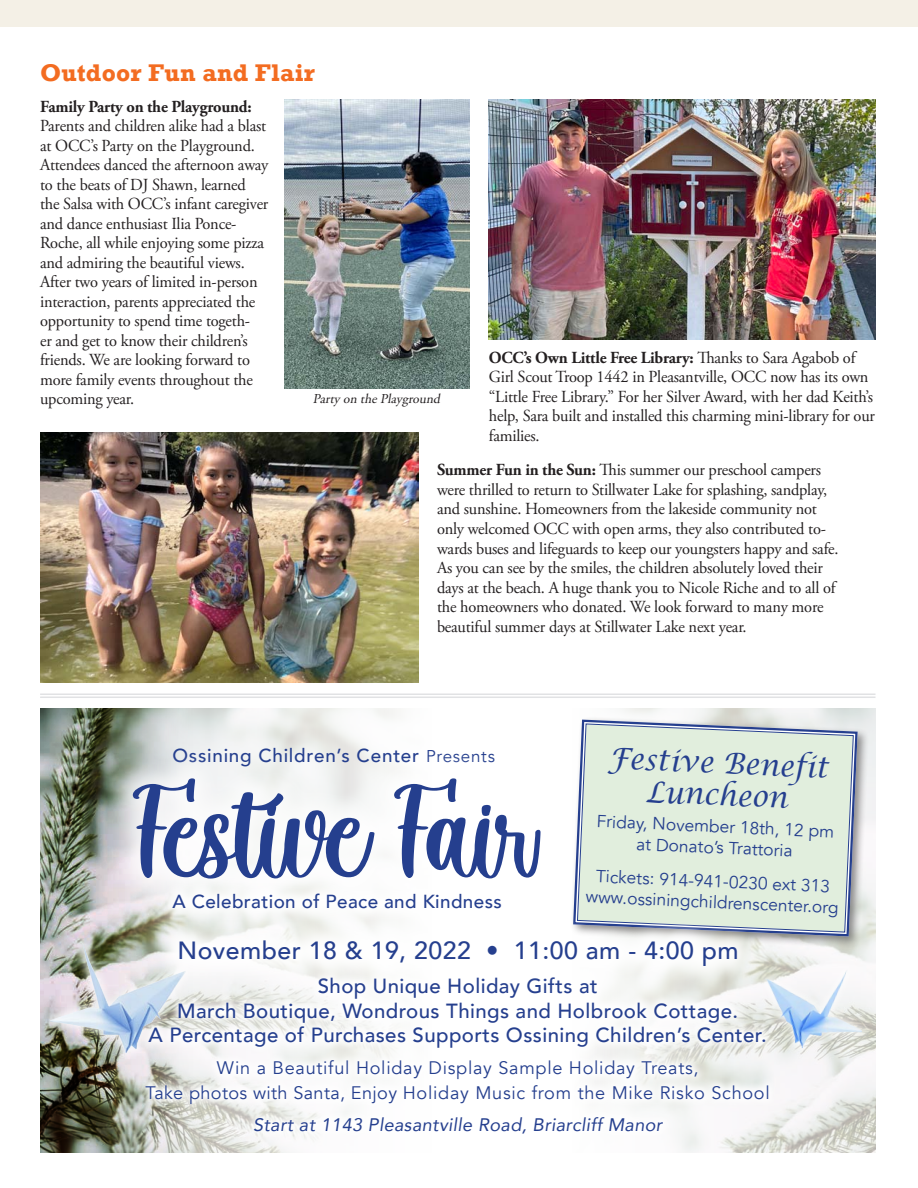
<style>
.page{position:relative;width:918px;height:1188px;background:#fff}
.page>*{position:absolute;margin:0;border:0;box-sizing:border-box;transform-origin:0 0}
.t1{font:129px "Winter Creative";letter-spacing:-.02em;color:#253f8e}
.t2{font:italic 28.95px/31.8px "Lucida Calligraphy";color:#253f8e;text-align:center;scale:.95 1}
.t3{font:500 24.9px "Avenir";letter-spacing:.02em;color:#253f8e}
.t4{font:700 24.75px "Rockwell";letter-spacing:.01em;color:#f36c21}
.t5{font:500 20.4px/24.6px "Avenir";letter-spacing:.02em;color:#253f8e;text-align:center}
.t6{font:500 18.9px "Avenir";letter-spacing:.04em;color:#253f8e}
.t7{font:500 18.9px "Avenir";letter-spacing:.02em;color:#253f8e}
.t8{font:18.15px/24.6px "Avenir";letter-spacing:.04em;color:#253f8e;text-align:center}
.t9{font:italic 18.15px "Avenir";letter-spacing:.02em;color:#253f8e}
.t10{font:17.4px/21px "Avenir";color:#253f8e;text-align:center}
.t11{font:16.8px/19.5px "Adobe Garamond Pro";letter-spacing:-.015em;color:#231f20}
.t12{font:700 16.8px "Adobe Garamond Pro";letter-spacing:-.015em;color:#231f20}
.t13{font:italic 13.5px "Adobe Garamond Pro";color:#231f20}
.s1{font-weight:700}
.s2{font-weight:400;font-size:16.95px}
</style>
<div class="page">
<div style="left:0;top:0;width:918px;height:27px;background:#f4f0e6"></div>
<img style="left:285px;top:99px;width:185px;height:289px">
<img style="left:489px;top:99px;width:387px;height:240px">
<img style="left:40px;top:432px;width:379px;height:251px">
<hr style="left:40px;top:694px;width:836px;height:1px;background:#e1e2e4">
<hr style="left:40px;top:697px;width:836px;height:1px;background:#e1e2e4">
<img style="left:624px;top:709px;width:252px;height:444px">
<img style="left:236px;top:709px;width:161px;height:444px">
<img style="left:40px;top:709px;width:180px;height:444px">
<svg style="left:760px;top:948px;width:116px;height:118px"></svg>
<img style="left:760px;top:958px;width:111px;height:98px">
<div style="left:40px;top:933px;width:156px;height:131px;background:#fff;opacity:.75"></div>
<img style="left:51px;top:944px;width:105px;height:109px">
<div style="left:105px;top:751px;width:464px;height:156px;background:#fff;opacity:.75"></div>
<div style="left:157px;top:878px;width:360px;height:45px;background:#fff"></div>
<svg style="left:136px;top:968px;width:642px;height:175px"></svg>
<div style="left:570px;top:716px;width:300px;height:233px;background:#231f20;opacity:.5"></div>
<svg style="left:572px;top:718px;width:287px;height:220px"></svg>
<svg style="left:577px;top:723px;width:277px;height:210px"></svg>
<svg style="left:156px;top:918px;width:604px;height:72px"></svg>
<h3 class="t4" style="left:40px;top:58px;width:276px">Outdoor Fun and Flair</h3>
<p class="t12" style="left:40px;top:96px;width:213px">Family Party on the Playground:</p>
<p class="t11" style="left:40px;top:117px;width:230px">Parents and children alike had a blast at OCC’s Party on the Playground.<br>Attendees danced the afternoon away to the beats of DJ Shawn, learned the Salsa with OCC’s infant caregiver and dance enthusiast Ilia Ponce-Roche, all while enjoying some pizza and admiring the beautiful views.<br>After two years of limited in-person interaction, parents appreciated the opportunity to spend time togeth-<br>er and get to know their children’s friends. We are looking forward to more family events throughout the upcoming year.</p>
<p class="t11" style="left:489px;top:348px;width:388px"><span class="s1">OCC’s Own Little Free Library:</span> Thanks to Sara Agabob of Girl Scout Troop 1442 in Pleasantville, OCC now has its own “Little Free Library.” For her Silver Award, with her dad Keith’s help, Sara built and installed this charming mini-library for our families.</p>
<p class="t11" style="left:437px;top:461px;width:403px"><span class="s1">Summer Fun in the Sun:</span> This summer our preschool campers were thrilled to return to Stillwater Lake for splashing, sandplay, and sunshine. Homeowners from the lakeside community not only welcomed OCC with open arms, they also contributed to&shy;wards buses and lifeguards to keep our youngsters happy and safe.<br>As you can see by the smiles, the children absolutely loved their days at the beach. A huge thank you to Nicole Riche and to all of the homeowners who donated. We look forward to many more beautiful summer days at Stillwater Lake next year.</p>
<p class="t13" style="left:313px;top:390px;width:132px">Party on thePlayground</p>
<h2 class="t2" style="left:609px;top:744px;width:233px;rotate:2deg">Festive Benefit<br>Luncheon</h2>
<p class="t10" style="left:597px;top:812px;width:239px;rotate:2deg">Friday, November 18th, 12 pm at Donato’s Trattoria</p>
<p class="t10" style="left:587px;top:866px;width:255px;rotate:2deg">Tickets: 914-941-0230 ext 313 www.ossiningchildrenscenter.org</p>
<h3 class="t3" style="left:177px;top:929px;width:563px">November 18 &amp; 19, 2022 • 11:00 am - 4:00 pm</h3>
<p class="t6" style="left:172px;top:739px;width:324px">Ossining Children’s Center <span class="s2">Presents</span></p>
<h1 class="t1" style="left:132px;top:759px;width:405px">Festive Fair</h1>
<p class="t7" style="left:173px;top:885px;width:331px">A Celebration of Peace and Kindness</p>
<h2 class="t2" style="left:609px;top:743px;width:233px;rotate:3deg">Festive Benefit<br>Luncheon</h2>
<p class="t5" style="left:149px;top:973px;width:620px">Shop Unique Holiday Gifts at<br>March Boutique, Wondrous Things and Holbrook Cottage.<br>A Percentage of Purchases Supports Ossining Children’s Center.</p>
<p class="t8" style="left:146px;top:1056px;width:626px">Win a Beautiful Holiday Display Sample Holiday Treats,<br>Take photos with Santa, Enjoy Holiday Music from the Mike Risko School</p>
<p class="t9" style="left:253px;top:1114px;width:411px">Start at 1143 Pleasantville Road, Briarcliff Manor</p>
</div>
